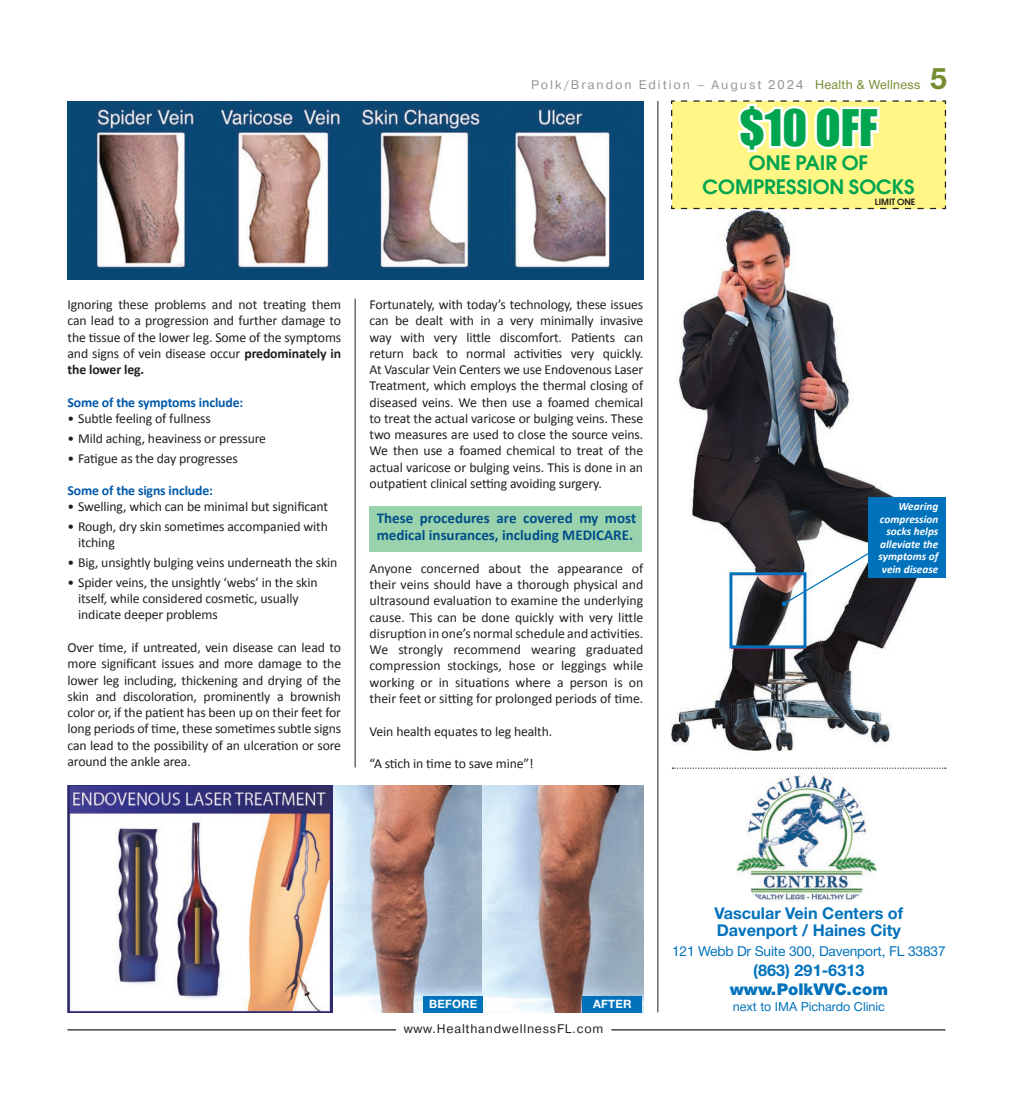
<style>
.page{position:relative;width:1013px;height:1103px;background:#fff}
.page>*{position:absolute;margin:0;border:0;box-sizing:border-box;transform-origin:0 0}
.t1{font:46.25px "Impact";color:#00a54f}
.t2{font:700 30px "Helvetica Neue Cyr";color:#768c31}
.t3{font:600 20px/24px "Avant Garde Gothic C";color:#00a54f;text-align:center}
.t4{font:700 16.25px/17.5px "Helvetica Neue Cyr";color:#0072bc}
.t5{font:900 16.25px "Helvetica Neue Cyr";color:#0072bc}
.t6{font:700 15px/17.5px "Calibri";color:#004e88}
.t7{font:13.75px/16.2px "Calibri";letter-spacing:-.01em;color:#231f20;text-align:justify}
.t8{font:700 13.75px "Calibri";letter-spacing:-.01em;color:#015aaa}
.t9{font:13.75px "Helvetica Neue Cyr";letter-spacing:-.01em;color:#0072bc}
.t10{font:12.5px "Pragmatica";letter-spacing:.16em;color:#939598}
.t11{font:12.5px "Pragmatica";letter-spacing:.06em;color:#231f20}
.t12{font:12.5px "Helvetica Neue Cyr";color:#0072bc}
.t13{font:700 11.5px "Helvetica Neue Cyr";letter-spacing:.015em;color:#fff}
.t14{font:italic 700 11.25px/12.5px "Calibri";color:#fff;text-align:right}
.t15{font:600 8.75px "Avant Garde Gothic C";color:#231f20}
.s1{font-family:"Helvetica Neue Cyr";color:#768c31}
.s2{font-weight:700}
</style>
<div class="page">
<hr style="left:68px;top:1029px;width:328px;height:1px;background:#231f20">
<hr style="left:611px;top:1029px;width:334px;height:1px;background:#231f20">
<div style="left:369px;top:505px;width:273px;height:46px;background:#9ad2ae"></div>
<img style="left:671px;top:210px;width:270px;height:541px">
<svg style="left:671px;top:100px;width:275px;height:110px"></svg>
<hr style="left:355px;top:299px;width:1px;height:468px;background:#231f20">
<hr style="left:657px;top:101px;width:1px;height:911px;background:#231f20">
<img style="left:736px;top:773px;width:140px;height:129px">
<img style="left:68px;top:101px;width:575px;height:178px">
<img style="left:333px;top:785px;width:310px;height:227px">
<img style="left:68px;top:785px;width:265px;height:227px">
<svg style="left:672px;top:767px;width:273px;height:1px"></svg>
<div style="left:423px;top:996px;width:60px;height:16px;background:#0072bc"></div>
<div style="left:582px;top:996px;width:60px;height:16px;background:#0072bc"></div>
<svg style="left:781px;top:536px;width:115px;height:70px"></svg>
<div style="left:729px;top:572px;width:77px;height:76px;border:3px solid #0072bc"></div>
<div style="left:868px;top:497px;width:77px;height:80px;background:#0072bc"></div>
<p class="t10" style="left:531px;top:77px;width:390px">Polk/Brandon Edition – August 2024 <span class="s1">Health &amp; Wellness</span></p>
<h2 class="t2" style="left:930px;top:62px;width:18px">5</h2>
<h1 class="t1" style="left:739px;top:92px;width:140px">$10 off</h1>
<h3 class="t3" style="left:702px;top:150px;width:213px">ONE PAIR OF<br>COMPRESSION SOCKS</h3>
<p class="t15" style="left:874px;top:197px;width:42px">LIMIT ONE</p>
<p class="t7" style="left:68px;top:296px;width:275px">Ignoring these problems and not treating them can lead to a progression and further damage to the tissue of the lower leg. Some of the symptoms and signs of vein disease occur <span class="s2">predominately in the lower leg.</span></p>
<p class="t8" style="left:68px;top:393px;width:177px">Some of the symptoms include:</p>
<p class="t7" style="left:68px;top:410px;width:145px">• Subtle feeling of fullness</p>
<p class="t7" style="left:68px;top:430px;width:200px">• Mild aching, heaviness or pressure</p>
<p class="t7" style="left:68px;top:450px;width:172px">• Fatigue as the day progresses</p>
<p class="t8" style="left:68px;top:481px;width:147px">Some of the signs include:</p>
<p class="t7" style="left:68px;top:498px;width:262px">• Swelling, which can be minimal but significant</p>
<p class="t7" style="left:78px;top:518px;width:251px;text-indent:-11px">• Rough, dry skin sometimes accompanied with itching</p>
<p class="t7" style="left:68px;top:554px;width:271px">• Big, unsightly bulging veins underneath the skin</p>
<p class="t7" style="left:78px;top:574px;width:241px;text-align:left;text-indent:-11px">• Spider veins, the unsightly ‘webs’ in the skin itself, while considered cosmetic, usually indicate deeper problems</p>
<p class="t7" style="left:68px;top:639px;width:275px">Over time, if untreated, vein disease can lead to more significant issues and more damage to the lower leg including, thickening and drying of the skin and discoloration, prominently a brownish color or, if the patient has been up on their feet for long periods of time, these sometimes subtle signs can lead to the possibility of an ulceration or sore around the ankle area.</p>
<p class="t7" style="left:369px;top:296px;width:275px">Fortunately, with today’s technology, these issues can be dealt with in a very minimally invasive way with very little discomfort. Patients can return back to normal activities very quickly.<br>At Vascular Vein Centers we use Endovenous Laser Treatment, which employs the thermal closing of diseased veins. We then use a foamed chemical to treat the actual varicose or bulging veins. These two measures are used to close the source veins.<br>We then use a foamed chemical to treat of the actual varicose or bulging veins. This is done in an outpatient clinical setting avoiding surgery.</p>
<p class="t6" style="left:377px;top:509px;width:261px">These procedures are covered my most medical insurances, including MEDICARE.</p>
<p class="t7" style="left:369px;top:560px;width:275px">Anyone concerned about the appearance of their veins should have a thorough physical and ultrasound evaluation to examine the underlying cause. This can be done quickly with very little disruption in one’s normal schedule and activities.<br>We strongly recommend wearing graduated compression stockings, hose or leggings while working or in situations where a person is on their feet or sitting for prolonged periods of time.</p>
<p class="t7" style="left:369px;top:723px;width:184px">Vein health equates to leg health.</p>
<p class="t7" style="left:369px;top:755px;width:165px">“A stich in time to save mine”!</p>
<p class="t14" style="left:878px;top:500px;width:61px">Wearing compression socks helps alleviate the symptoms of vein disease</p>
<p class="t13" style="left:429px;top:997px;width:49px">Before</p>
<p class="t13" style="left:593px;top:997px;width:31px">AFTER</p>
<p class="t11" style="left:403px;top:1021px;width:201px">www.HealthandwellnessFL.com</p>
<p class="t4" style="left:714px;top:904px;width:190px">Vascular Vein Centers of<br>Davenport / Haines City</p>
<p class="t9" style="left:672px;top:943px;width:275px">121 Webb Dr Suite 300, Davenport, FL 33837</p>
<p class="t4" style="left:753px;top:961px;width:113px">(863) 291-6313</p>
<p class="t5" style="left:729px;top:980px;width:160px">www.PolkVVC.com</p>
<p class="t12" style="left:732px;top:999px;width:154px">next to IMA Pichardo Clinic</p>
</div>
